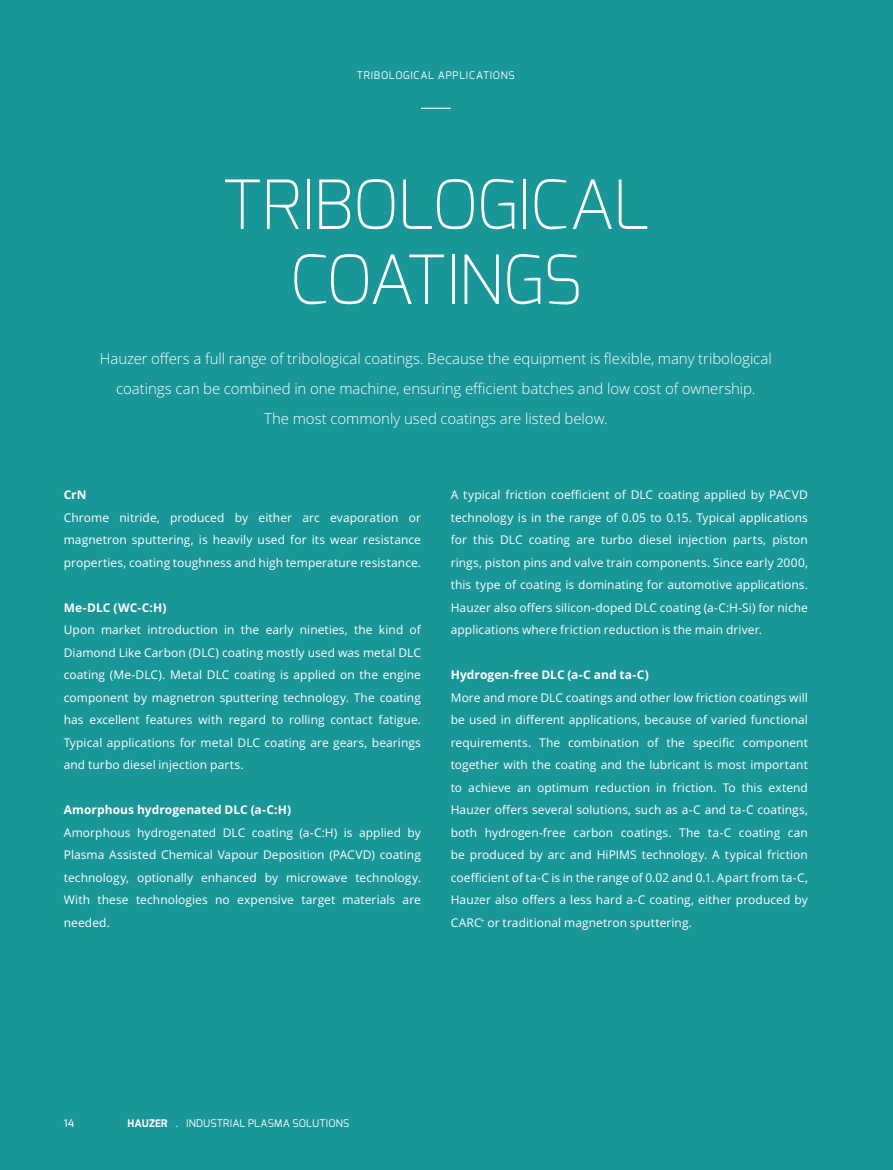
<style>
.page{position:relative;width:893px;height:1170px;background:#fff}
.page>*{position:absolute;margin:0;border:0;box-sizing:border-box;transform-origin:0 0}
.t1{font:200 67.5px/75px "Exo";letter-spacing:-.015em;color:#fff;text-align:center}
.t2{font:300 15px/30px "Open Sans";letter-spacing:-.005em;color:#fff;text-align:center}
.t3{font:12px/22.5px "Open Sans";letter-spacing:.005em;color:#fff;text-align:justify}
.t4{font:700 12px "Open Sans";letter-spacing:.005em;color:#fff}
.t5{font:10.5px "Exo";letter-spacing:.035em;color:#fff}
.t6{font:10.5px "Exo";letter-spacing:.075em;color:#fff}
.t7{font:500 10.5px "Exo";color:#fff}
.s1{font-weight:700}
</style>
<div class="page">
<div style="left:0;top:0;width:893px;height:1169px;background:#199698"></div>
<hr style="left:421px;top:108px;width:30px;height:1px;background:#fff">
<p class="t6" style="left:357px;top:68px;width:159px">TRIBOLOGICAL APPLICATIONS</p>
<h1 class="t1" style="left:222px;top:167px;width:429px">TRIBOLOGICAL<br>COATINGS</h1>
<p class="t2" style="left:100px;top:343px;width:673px">Hauzer offers a full range of tribological coatings. Because the equipment is flexible, many tribological coatings can be combined in one machine, ensuring efficient batches and low cost of ownership.<br>The most commonly used coatings are listed below.</p>
<p class="t4" style="left:64px;top:486px;width:24px">CrN</p>
<p class="t3" style="left:64px;top:505px;width:359px">Chrome nitride, produced by either arc evaporation or magnetron sputtering, is heavily used for its wear resistance properties, coating toughness and high temperature resistance.</p>
<p class="t4" style="left:64px;top:598px;width:104px">Me-DLC (WC-C:H)</p>
<p class="t3" style="left:64px;top:618px;width:359px">Upon market introduction in the early nineties, the kind of Diamond Like Carbon (DLC) coating mostly used was metal DLC coating (Me-DLC). Metal DLC coating is applied on the engine component by magnetron sputtering technology. The coating has excellent features with regard to rolling contact fatigue.<br>Typical applications for metal DLC coating are gears, bearings and turbo diesel injection parts.</p>
<p class="t4" style="left:64px;top:801px;width:229px">Amorphous hydrogenated DLC (a-C:H)</p>
<p class="t3" style="left:64px;top:820px;width:359px">Amorphous hydrogenated DLC coating (a-C:H) is applied by Plasma Assisted Chemical Vapour Deposition (PACVD) coating technology, optionally enhanced by microwave technology.<br>With these technologies no expensive target materials are needed.</p>
<p class="t3" style="left:451px;top:483px;width:359px">A typical friction coefficient of DLC coating applied by PACVD technology is in the range of 0.05 to 0.15. Typical applications for this DLC coating are turbo diesel injection parts, piston rings, piston pins and valve train components. Since early 2000, this type of coating is dominating for automotive applications.<br>Hauzer also offers silicon-doped DLC coating (a-C:H-Si) for niche applications where friction reduction is the main driver.</p>
<p class="t4" style="left:451px;top:666px;width:200px">Hydrogen-free DLC (a-C and ta-C)</p>
<p class="t3" style="left:451px;top:685px;width:359px">More and more DLC coatings and other low friction coatings will be used in different applications, because of varied functional requirements. The combination of the specific component together with the coating and the lubricant is most important to achieve an optimum reduction in friction. To this extend Hauzer offers several solutions, such as a-C and ta-C coatings, both hydrogen-free carbon coatings. The ta-C coating can be produced by arc and HiPIMS technology. A typical friction coefficient of ta-C is in the range of 0.02 and 0.1. Apart from ta-C, Hauzer also offers a less hard a-C coating, either produced by CARC<sup>+</sup> or traditional magnetron sputtering.</p>
<p class="t7" style="left:64px;top:1116px;width:12px">14</p>
<p class="t5" style="left:128px;top:1116px;width:223px"><span class="s1">HAUZER</span> . INDUSTRIAL PLASMA SOLUTIONS</p>
</div>
